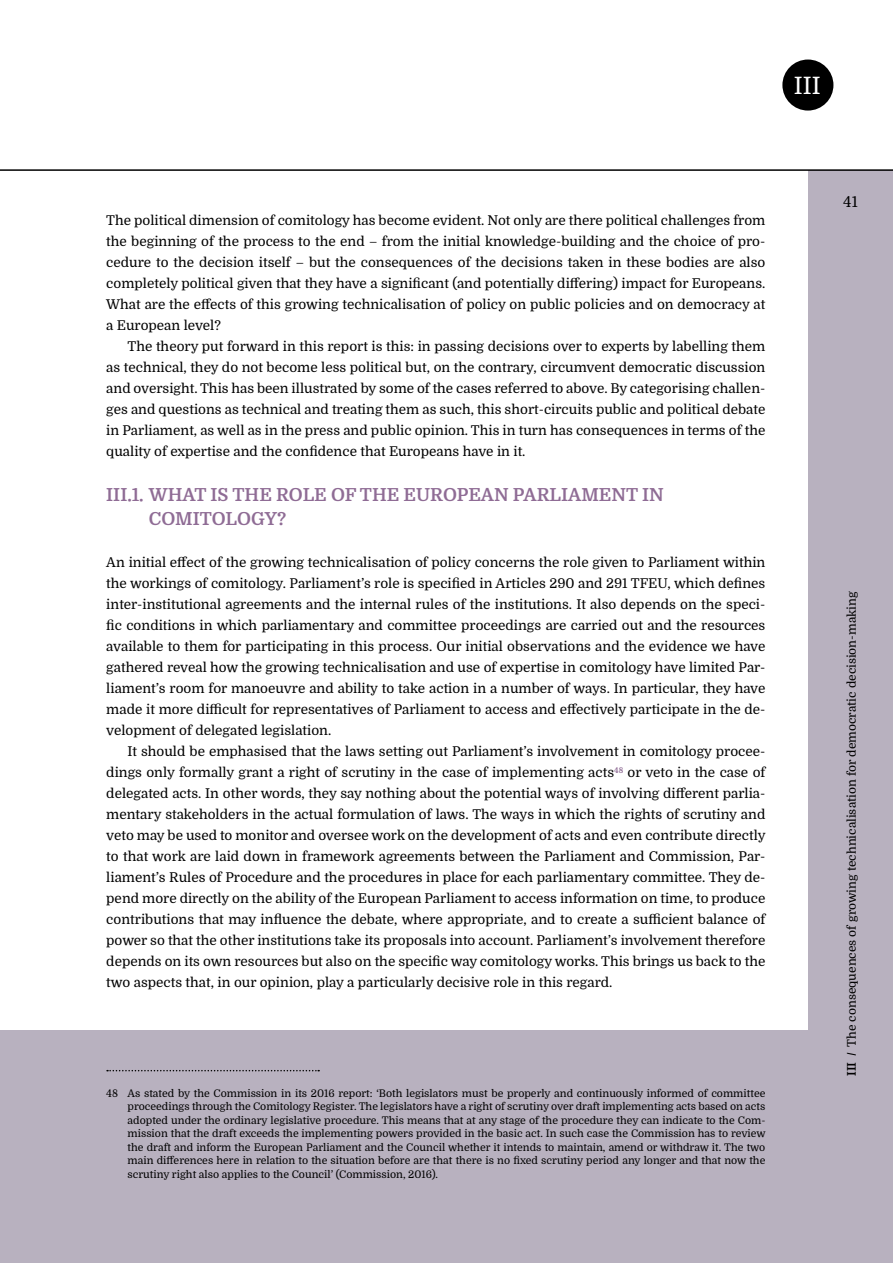
<style>
.page{position:relative;width:893px;height:1263px;background:#fff}
.page>*{position:absolute;margin:0;border:0;box-sizing:border-box;transform-origin:0 0}
.t1{font:24px "Domine";color:#fff}
.t2{font:700 18px/24px "Domine";color:#8f6c95}
.t3{font:15px "Domine";color:#000}
.t4{font:13.5px/21px "Domine";color:#000;text-align:justify}
.t5{font:12px "Domine";color:#000}
.t6{font:10.5px/13.5px "Domine";color:#000;text-align:justify}
.s1{font-weight:700}
</style>
<div class="page">
<div style="left:782px;top:60px;width:51px;height:51px;background:#000;border-radius:50%"></div>
<div style="left:0;top:171px;width:893px;height:1092px;background:#b8b1bf"></div>
<div style="left:0;top:170px;width:808px;height:859px;background:#fff"></div>
<hr style="left:0;top:169px;width:893px;height:2px;background:#000">
<svg style="left:107px;top:1070px;width:212px;height:1px"></svg>
<h1 class="t1" style="left:794px;top:73px;width:28px">III</h1>
<p class="t4" style="left:106px;top:210px;width:661px">The political dimension of comitology has become evident. Not only are there political challenges from the beginning of the process to the end – from the initial knowledge-building and the choice of pro&shy;cedure to the decision itself – but the consequences of the decisions taken in these bodies are also completely political given that they have a significant (and potentially differing) impact for Europeans.<br>What are the effects of this growing technicalisation of policy on public policies and on democracy at a European level?</p>
<p class="t4" style="left:106px;top:336px;width:661px;text-indent:21px">The theory put forward in this report is this: in passing decisions over to experts by labelling them as technical, they do not become less political but, on the contrary, circumvent democratic discussion and oversight. This has been illustrated by some of the cases referred to above. By categorising challen&shy;ges and questions as technical and treating them as such, this short-circuits public and political debate in Parliament, as well as in the press and public opinion. This in turn has consequences in terms of the quality of expertise and the confidence that Europeans have in it.</p>
<h2 class="t2" style="left:149px;top:483px;width:517px;text-indent:-43px">III.1. WHAT IS THE ROLE OF THE EUROPEAN PARLIAMENT IN<br>COMITOLOGY?</h2>
<p class="t4" style="left:106px;top:552px;width:661px">An initial effect of the growing technicalisation of policy concerns the role given to Parliament within the workings of comitology. Parliament’s role is specified in Articles 290 and 291 TFEU, which defines inter-institutional agreements and the internal rules of the institutions. It also depends on the speci&shy;fic conditions in which parliamentary and committee proceedings are carried out and the resources available to them for participating in this process. Our initial observations and the evidence we have gathered reveal how the growing technicalisation and use of expertise in comitology have limited Par&shy;liament’s room for manoeuvre and ability to take action in a number of ways. In particular, they have made it more difficult for representatives of Parliament to access and effectively participate in the de&shy;velopment of delegated legislation.</p>
<p class="t4" style="left:106px;top:741px;width:661px;text-indent:21px">It should be emphasised that the laws setting out Parliament’s involvement in comitology procee&shy;dings only formally grant a right of scrutiny in the case of implementing acts<sup>48</sup> or veto in the case of delegated acts. In other words, they say nothing about the potential ways of involving different parlia&shy;mentary stakeholders in the actual formulation of laws. The ways in which the rights of scrutiny and veto may be used to monitor and oversee work on the development of acts and even contribute directly to that work are laid down in framework agreements between the Parliament and Commission, Par&shy;liament’s Rules of Procedure and the procedures in place for each parliamentary committee. They de&shy;pend more directly on the ability of the European Parliament to access information on time, to produce contributions that may influence the debate, where appropriate, and to create a sufficient balance of power so that the other institutions take its proposals into account. Parliament’s involvement therefore depends on its own resources but also on the specific way comitology works. This brings us back to the two aspects that, in our opinion, play a particularly decisive role in this regard.</p>
<p class="t6" style="left:128px;top:1087px;width:640px;text-indent:-21px">48 As stated by the Commission in its 2016 report: ‘Both legislators must be properly and continuously informed of committee proceedings through the Comitology Register. The legislators have a right of scrutiny over draft implementing acts based on acts adopted under the ordinary legislative procedure. This means that at any stage of the procedure they can indicate to the Com&shy;mission that the draft exceeds the implementing powers provided in the basic act. In such case the Commission has to review the draft and inform the European Parliament and the Council whether it intends to maintain, amend or withdraw it. The two main differences here in relation to the situation before are that there is no fixed scrutiny period any longer and that now the scrutiny right also applies to the Council’ (Commission, 2016).</p>
<p class="t3" style="left:843px;top:193px;width:16px">41</p>
<p class="t5" style="left:845px;top:1076px;width:486px;rotate:-90deg"><span class="s1">III /</span> The consequences of growing technicalisation for democratic decision-making</p>
</div>
